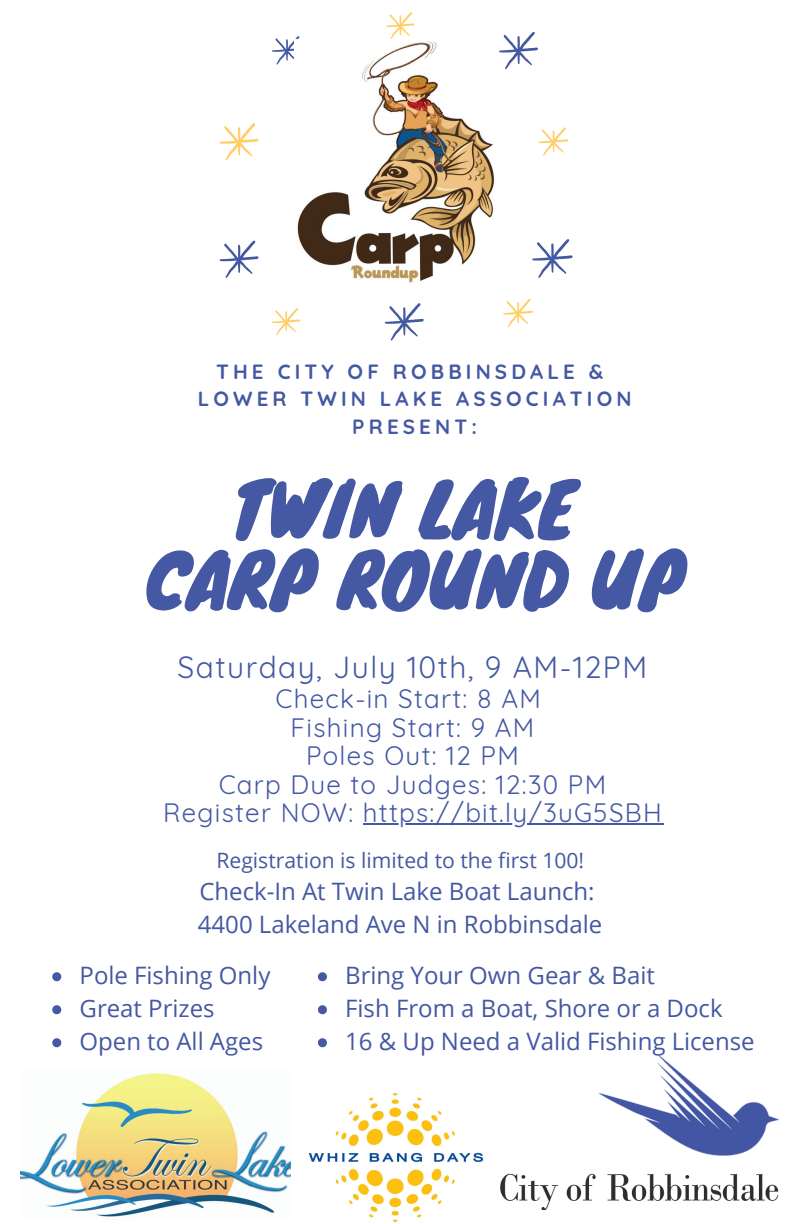
<style>
.page{position:relative;width:792px;height:1224px;background:#fff}
.page>*{position:absolute;margin:0;border:0;box-sizing:border-box;transform-origin:0 0}
.t1{font:73px "Knewave";color:#4458a3}
.t2{font:30px "Quicksand";letter-spacing:.05em;color:#4458a3}
.t3{font:26px "Quicksand";letter-spacing:.05em;color:#4458a3}
.t4{font:24px "Open Sans";color:#4458a3}
.t5{font:21.2px "Open Sans";color:#4458a3}
.t6{font:700 20.6px "Quicksand";letter-spacing:.2em;color:#4458a3}
</style>
<div class="page">
<hr style="left:363px;top:824px;width:300px;height:1px;background:#4458a3">
<svg style="left:503px;top:299px;width:30px;height:28px"></svg>
<svg style="left:538px;top:127px;width:30px;height:29px"></svg>
<svg style="left:220px;top:123px;width:39px;height:37px"></svg>
<svg style="left:220px;top:240px;width:39px;height:38px"></svg>
<svg style="left:272px;top:308px;width:28px;height:27px"></svg>
<svg style="left:386px;top:12px;width:29px;height:27px"></svg>
<svg style="left:499px;top:32px;width:39px;height:37px"></svg>
<svg style="left:532px;top:239px;width:41px;height:39px"></svg>
<svg style="left:272px;top:36px;width:28px;height:29px"></svg>
<img style="left:294px;top:39px;width:201px;height:244px">
<svg style="left:385px;top:303px;width:39px;height:38px"></svg>
<img style="left:21px;top:1073px;width:270px;height:144px">
<img style="left:500px;top:1055px;width:279px;height:155px">
<img style="left:308px;top:1093px;width:176px;height:129px">
<svg style="left:52px;top:972px;width:9px;height:9px"></svg>
<svg style="left:52px;top:1005px;width:9px;height:9px"></svg>
<svg style="left:52px;top:1038px;width:9px;height:9px"></svg>
<svg style="left:318px;top:972px;width:9px;height:9px"></svg>
<svg style="left:318px;top:1005px;width:9px;height:9px"></svg>
<svg style="left:318px;top:1038px;width:9px;height:9px"></svg>
<p class="t6" style="left:216px;top:358px;width:389px">THE CITY OF ROBBINSDALE &amp;</p>
<p class="t6" style="left:198px;top:386px;width:435px">LOWER TWIN LAKE ASSOCIATION</p>
<p class="t6" style="left:352px;top:414px;width:126px">PRESENT:</p>
<p class="t1" style="left:231px;top:450px;width:346px">TWIN LAKE</p>
<p class="t1" style="left:145px;top:521px;width:540px">CARP ROUND UP</p>
<p class="t2" style="left:178px;top:648px;width:471px">Saturday, July 10th, 9 AM-12PM</p>
<p class="t3" style="left:276px;top:682px;width:267px">Check-in Start: 8 AM</p>
<p class="t3" style="left:291px;top:711px;width:245px">Fishing Start: 9 AM</p>
<p class="t3" style="left:306px;top:739px;width:214px">Poles Out: 12 PM</p>
<p class="t3" style="left:219px;top:768px;width:389px">Carp Due to Judges: 12:30 PM</p>
<p class="t3" style="left:163px;top:796px;width:500px">Register NOW: https://bit.ly/3uG5SBH</p>
<p class="t5" style="left:216px;top:846px;width:369px">Registration is limited to the first 100!</p>
<p class="t4" style="left:199px;top:874px;width:397px">Check-In At Twin Lake Boat Launch:</p>
<p class="t4" style="left:198px;top:907px;width:406px">4400 Lakeland Ave N in Robbinsdale</p>
<p class="t4" style="left:80px;top:959px;width:192px">Pole Fishing Only</p>
<p class="t4" style="left:80px;top:992px;width:137px">Great Prizes</p>
<p class="t4" style="left:80px;top:1025px;width:185px">Open to All Ages</p>
<p class="t4" style="left:345px;top:959px;width:311px">Bring Your Own Gear &amp; Bait</p>
<p class="t4" style="left:345px;top:992px;width:379px">Fish From a Boat, Shore or a Dock</p>
<p class="t4" style="left:345px;top:1025px;width:411px">16 &amp; Up Need a Valid Fishing License</p>
</div>
